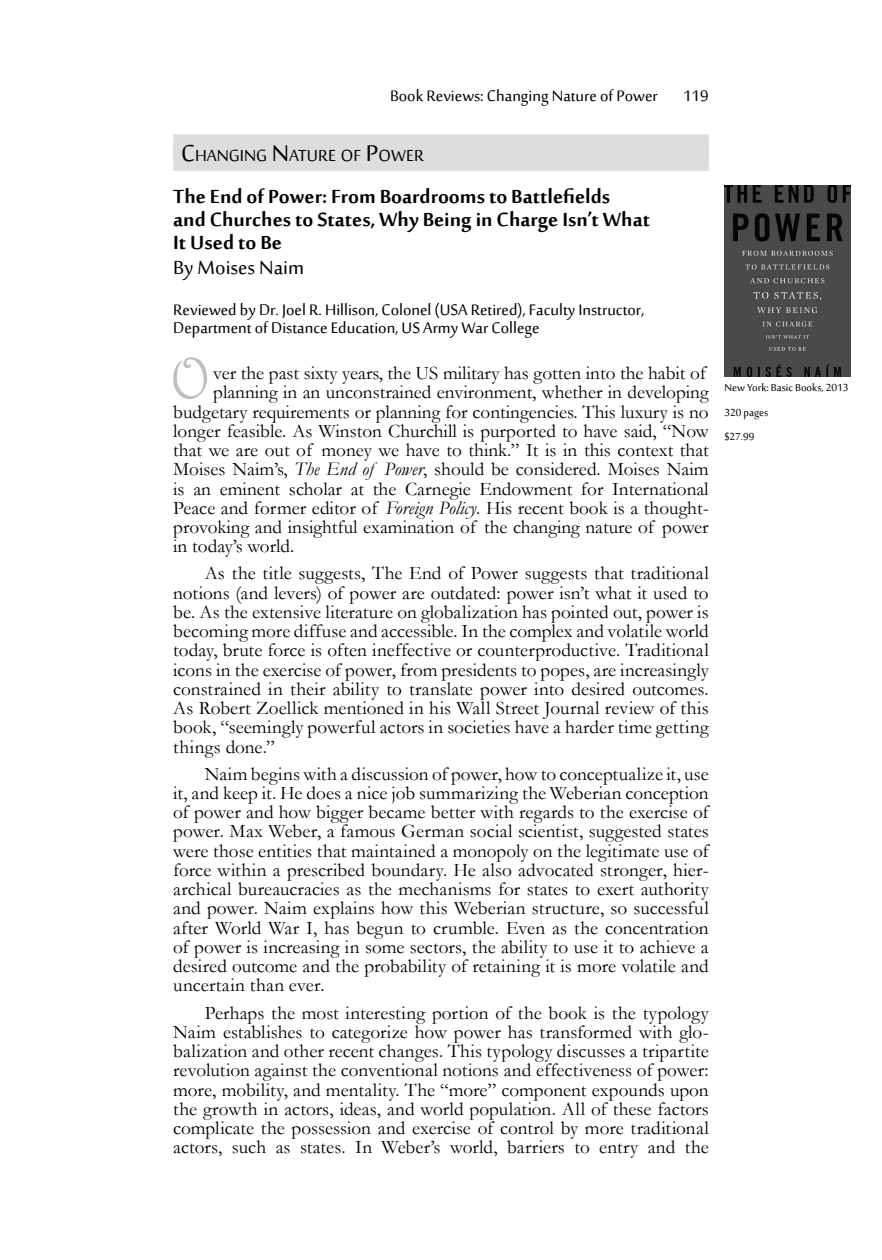
<style>
.page{position:relative;width:882px;height:1260px;background:#fff}
.page>*{position:absolute;margin:0;border:0;box-sizing:border-box;transform-origin:0 0}
.t1{font:58.8px "Harrington";color:#bcbec0}
.t2{font:700 26.25px/22.8px "Sakkal Majalla";color:#000}
.t3{font:26.25px "Sakkal Majalla";color:#000}
.t4{font:22.05px "Sakkal Majalla";color:#000}
.t5{font:21px/17.5px "Sakkal Majalla";color:#000}
.t6{font:19.25px/19.2px "Garamond";color:#000;text-align:justify}
.t7{font:14px/24.5px "Sakkal Majalla";color:#000}
.s1{font-size:31.5px}
.s2{font-style:italic}
</style>
<div class="page">
<div style="left:173px;top:134px;width:536px;height:27px;background:#dcddde"></div>
<div style="left:173px;top:145px;width:536px;height:26px;background:#dcddde"></div>
<img style="left:724px;top:185px;width:126px;height:192px">
<p class="t5" style="left:390px;top:88px;width:320px">Book Reviews: Changing Nature of Power 119</p>
<p class="t4" style="left:181px;top:143px;width:244px"><span class="s1">C</span>hanging <span class="s1">N</span>ature of <span class="s1">P</span>ower</p>
<h2 class="t2" style="left:173px;top:187px;width:478px">The End of Power: From Boardrooms to Battlefields<br>and Churches to States, Why Being in Charge Isn’t What<br>It Used to Be</h2>
<h2 class="t3" style="left:173px;top:253px;width:132px">By Moises Naim</h2>
<p class="t5" style="left:173px;top:302px;width:473px">Reviewed by Dr. Joel R. Hillison, Colonel (USA Retired), Faculty Instructor,<br>Department of Distance Education, US Army War College</p>
<h1 class="t1" style="left:171px;top:343px;width:41px">O</h1>
<p class="t6" style="left:213px;top:363px;width:495px">ver the past sixty years, the US military has gotten into the habit of</p>
<p class="t6" style="left:213px;top:382px;width:497px">planning in an unconstrained environment, whether in developing</p>
<p class="t6" style="left:173px;top:401px;width:537px">budgetary requirements or planning for contingencies. This luxury is no</p>
<p class="t6" style="left:173px;top:421px;width:537px">longer feasible. As Winston Churchill is purported to have said, “Now</p>
<p class="t6" style="left:173px;top:440px;width:537px">that we are out of money we have to think.” It is in this context that</p>
<p class="t6" style="left:173px;top:459px;width:537px">Moises Naim’s, <span class="s2">The End of Power</span>, should be considered. Moises Naim</p>
<p class="t6" style="left:173px;top:478px;width:537px">is an eminent scholar at the Carnegie Endowment for International</p>
<p class="t6" style="left:173px;top:498px;width:537px">Peace and former editor of <span class="s2">Foreign Policy</span>. His recent book is a thought-</p>
<p class="t6" style="left:173px;top:517px;width:537px">provoking and insightful examination of the changing nature of power</p>
<p class="t6" style="left:173px;top:536px;width:123px">in today’s world.</p>
<p class="t6" style="left:173px;top:563px;width:537px;text-indent:31px">As the title suggests, The End of Power suggests that traditional notions (and levers) of power are outdated: power isn’t what it used to be. As the extensive literature on globalization has pointed out, power is becoming more diffuse and accessible. In the complex and volatile world today, brute force is often ineffective or counterproductive. Traditional icons in the exercise of power, from presidents to popes, are increasingly constrained in their ability to translate power into desired outcomes.<br>As Robert Zoellick mentioned in his Wall Street Journal review of this book, “seemingly powerful actors in societies have a harder time getting things done.”</p>
<p class="t6" style="left:173px;top:764px;width:537px;text-indent:31px">Naim begins with a discussion of power, how to conceptualize it, use it, and keep it. He does a nice job summarizing the Weberian conception of power and how bigger became better with regards to the exercise of power. Max Weber, a famous German social scientist, suggested states were those entities that maintained a monopoly on the legitimate use of force within a prescribed boundary. He also advocated stronger, hier&shy;archical bureaucracies as the mechanisms for states to exert authority and power. Naim explains how this Weberian structure, so successful after World War I, has begun to crumble. Even as the concentration of power is increasing in some sectors, the ability to use it to achieve a desired outcome and the probability of retaining it is more volatile and uncertain than ever.</p>
<p class="t6" style="left:173px;top:1002px;width:537px;text-indent:31px">Perhaps the most interesting portion of the book is the typology Naim establishes to categorize how power has transformed with glo&shy;balization and other recent changes. This typology discusses a tripartite revolution against the conventional notions and effectiveness of power: more, mobility, and mentality. The “more” component expounds upon the growth in actors, ideas, and world population. All of these factors complicate the possession and exercise of control by more traditional actors, such as states. In Weber’s world, barriers to entry and the</p>
<p class="t7" style="left:724px;top:376px;width:125px">New York: Basic Books, 2013<br>320 pages<br>$27.99</p>
</div>
